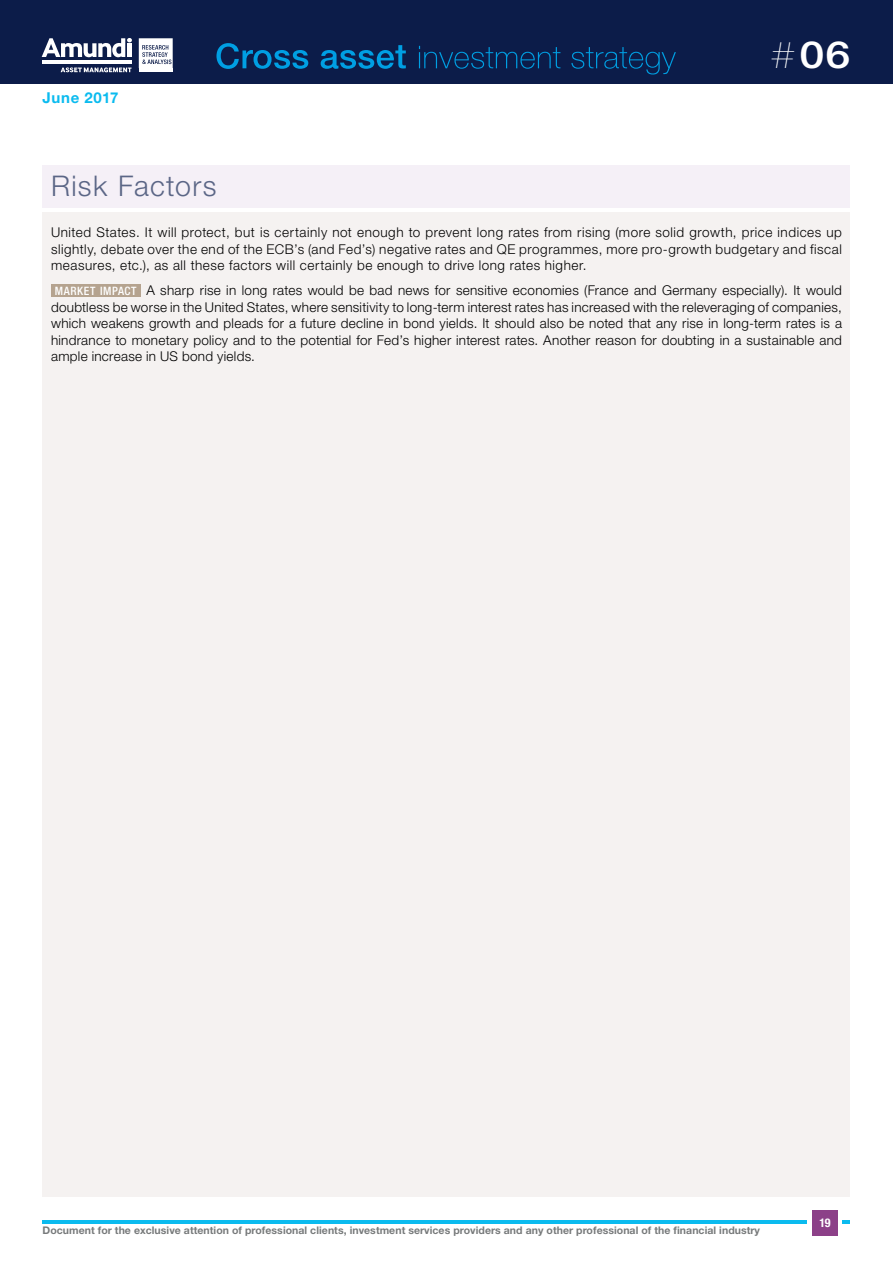
<style>
.page{position:relative;width:893px;height:1263px;background:#fff}
.page>*{position:absolute;margin:0;border:0;box-sizing:border-box;transform-origin:0 0}
.t1{font:500 37.35px "Helvetica Neue LT Std";color:#fff;scale:1.2 1}
.t2{font:300 28.5px "Helvetica Neue LT Std";letter-spacing:.045em;color:#5b6686}
.t3{font:700 15px "Helvetica Neue LT Std";letter-spacing:.045em;color:#0bbbef}
.t4{font:300 13.5px/16.5px "Helvetica Neue LT Std";letter-spacing:.025em;color:#000;text-align:justify}
.t5{font:700 condensed 12px "Helvetica Neue LT Std";color:#fff}
.t6{font:700 10.5px "Helvetica Neue LT Std";letter-spacing:.005em;color:#777a7b}
.s1{font-weight:200;font-size:37.8px}
.s2{font-weight:500;font-stretch:condensed;font-size:11.55px;color:#fff}
</style>
<div class="page">
<hr style="left:43px;top:1220px;width:807px;height:4px;background:#0bbbef">
<div style="left:808px;top:1206px;width:34px;height:34px;background:#fff"></div>
<div style="left:812px;top:1210px;width:26px;height:25px;background:#8c4088"></div>
<div style="left:0;top:0;width:893px;height:84px;background:#0c1c49"></div>
<svg style="left:216px;top:43px;width:460px;height:32px"></svg>
<hr style="left:42px;top:61px;width:90px;height:3px;background:#fff">
<svg style="left:42px;top:38px;width:90px;height:19px"></svg>
<div style="left:127px;top:43px;width:5px;height:14px;background:#fff"></div>
<svg style="left:61px;top:67px;width:71px;height:6px"></svg>
<hr style="left:139px;top:69px;width:34px;height:3px;background:#fff">
<svg style="left:139px;top:38px;width:34px;height:30px"></svg>
<div style="left:43px;top:213px;width:807px;height:984px;background:#f5f2f1"></div>
<div style="left:43px;top:165px;width:807px;height:42px;background:#f5f0f7"></div>
<svg style="left:42px;top:233px;width:99px;height:209px"></svg>
<p class="t3" style="left:43px;top:89px;width:78px">June 2017</p>
<h2 class="t2" style="left:51px;top:169px;width:167px">Risk Factors</h2>
<h1 class="t1" style="left:770px;top:33px;width:69px"><span class="s1">#</span>06</h1>
<p class="t4" style="left:51px;top:224px;width:792px">United States. It will protect, but is certainly not enough to prevent long rates from rising (more solid growth, price indices up slightly, debate over the end of the ECB’s (and Fed’s) negative rates and QE programmes, more pro-growth budgetary and fiscal measures, etc.), as all these factors will certainly be enough to drive long rates higher.</p>
<p class="t4" style="left:51px;top:282px;width:792px"><span class="s2">MARKET IMPACT</span> A sharp rise in long rates would be bad news for sensitive economies (France and Germany especially). It would doubtless be worse in the United States, where sensitivity to long-term interest rates has increased with the releveraging of companies, which weakens growth and pleads for a future decline in bond yields. It should also be noted that any rise in long-term rates is a hindrance to monetary policy and to the potential for Fed’s higher interest rates. Another reason for doubting in a sustainable and ample increase in US bond yields.</p>
<p class="t6" style="left:43px;top:1224px;width:719px">Document for the exclusive attention of professional clients, investment services providers and any other professional of the financial industry</p>
<p class="t5" style="left:819px;top:1215px;width:13px">19</p>
</div>
